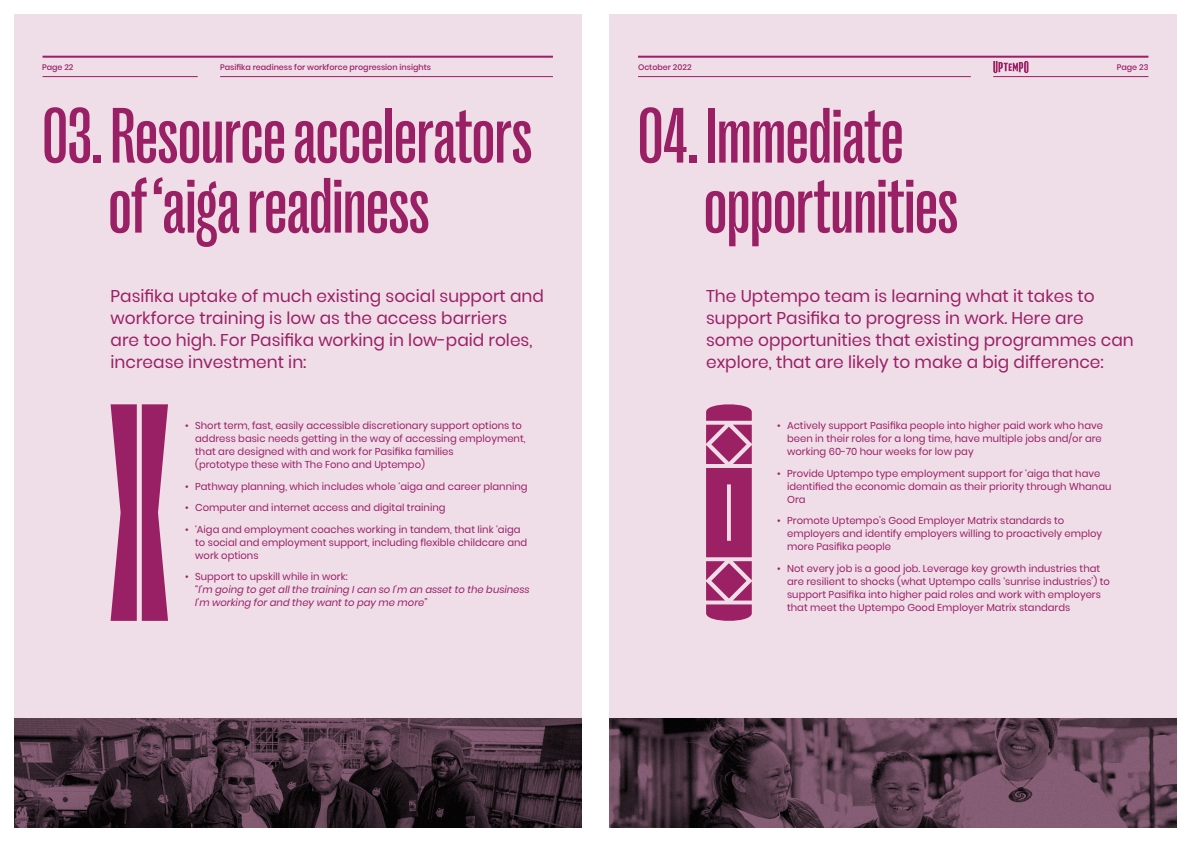
<style>
.page{position:relative;width:1191px;height:842px;background:#fff}
.page>*{position:absolute;margin:0;border:0;box-sizing:border-box;transform-origin:0 0}
.t1{font:500 80px/70px "PP Right Grotesk Tight";color:#9a2066;text-align:center}
.t2{font:17px/22px "Poppins";color:#9a2066}
.t3{font:10px/13px "Poppins";color:#9a2066}
.t4{font:italic 10px/13px "Poppins";color:#9a2066}
.t5{font:500 8px "Poppins";color:#9a2066}
</style>
<div class="page">
<div style="left:14px;top:14px;width:567px;height:814px;background:#efdde8"></div>
<hr style="left:43px;top:56px;width:510px;height:2px;background:#9a2066">
<hr style="left:220px;top:76px;width:333px;height:1px;background:#9a2066">
<hr style="left:43px;top:76px;width:155px;height:1px;background:#9a2066">
<div style="left:609px;top:14px;width:567px;height:814px;background:#efdde8"></div>
<hr style="left:638px;top:56px;width:510px;height:2px;background:#9a2066">
<hr style="left:638px;top:76px;width:332px;height:1px;background:#9a2066">
<hr style="left:993px;top:76px;width:155px;height:1px;background:#9a2066">
<svg style="left:993px;top:61px;width:35px;height:12px"></svg>
<svg style="left:111px;top:404px;width:57px;height:217px"></svg>
<svg style="left:14px;top:718px;width:567px;height:110px;background:#412d38"></svg>
<svg style="left:706px;top:404px;width:46px;height:217px"></svg>
<svg style="left:609px;top:718px;width:567px;height:110px;background:#5b4050"></svg>
<p class="t5" style="left:42px;top:62px;width:33px">Page 22</p>
<p class="t5" style="left:220px;top:62px;width:212px">Pasifika readiness for workforce progression insights</p>
<p class="t5" style="left:638px;top:62px;width:55px">October 2022</p>
<p class="t5" style="left:1116px;top:62px;width:33px">Page 23</p>
<h1 class="t1" style="left:43px;top:101px;width:491px">03. Resource accelerators of ‘aiga readiness</h1>
<h1 class="t1" style="left:704px;top:101px;width:255px;text-align:left;text-indent:-66px">04. Immediate opportunities</h1>
<h2 class="t2" style="left:111px;top:285px;width:435px">Pasifika uptake of much existing social support and workforce training is low as the access barriers<br>are too high. For Pasifika working in low-paid roles, increase investment in:</h2>
<p class="t3" style="left:195px;top:419px;width:332px;text-indent:-10px">• Short term, fast, easily accessible discretionary support options to address basic needs getting in the way of accessing employment, that are designed with and work for Pasifika families<br>(prototype these with The Fono and Uptempo)</p>
<p class="t3" style="left:185px;top:480px;width:344px">• Pathway planning, which includes whole ‘aiga and career planning</p>
<p class="t3" style="left:185px;top:501px;width:262px">• Computer and internet access and digital training</p>
<p class="t3" style="left:195px;top:523px;width:333px;text-indent:-10px">• ‘Aiga and employment coaches working in tandem, that link ‘aiga to social and employment support, including flexible childcare and work options</p>
<p class="t3" style="left:185px;top:570px;width:164px">• Support to upskill while in work:</p>
<p class="t4" style="left:195px;top:583px;width:336px">“I’m going to get all the training I can so I’m an asset to the business<br>I’m working for and they want to pay me more”</p>
<h2 class="t2" style="left:706px;top:285px;width:429px">The Uptempo team is learning what it takes to support Pasifika to progress in work. Here are some opportunities that existing programmes can explore, that are likely to make a big difference:</h2>
<p class="t3" style="left:787px;top:419px;width:317px;text-indent:-10px">• Actively support Pasifika people into higher paid work who have been in their roles for a long time, have multiple jobs and/or are working 60-70 hour weeks for low pay</p>
<p class="t3" style="left:787px;top:467px;width:326px;text-indent:-10px">• Provide Uptempo type employment support for ‘aiga that have identified the economic domain as their priority through Whanau<br>Ora</p>
<p class="t3" style="left:787px;top:514px;width:317px;text-indent:-10px">• Promote Uptempo’s Good Employer Matrix standards to employers and identify employers willing to proactively employ more Pasifika people</p>
<p class="t3" style="left:787px;top:562px;width:324px;text-indent:-10px">• Not every job is a good job. Leverage key growth industries that are resilient to shocks (what Uptempo calls ‘sunrise industries’) to support Pasifika into higher paid roles and work with employers that meet the Uptempo Good Employer Matrix standards</p>
</div>
